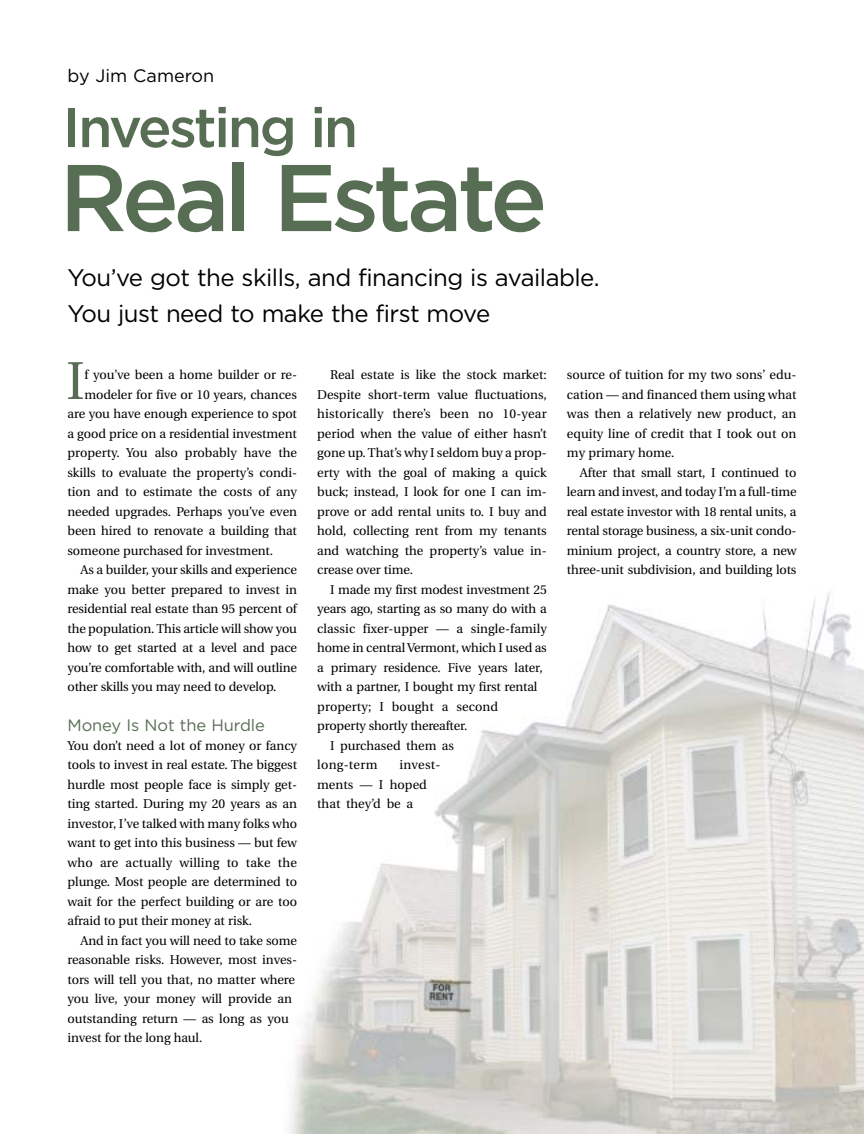
<style>
.page{position:relative;width:864px;height:1134px;background:#fff}
.page>*{position:absolute;margin:0;border:0;box-sizing:border-box;transform-origin:0 0}
.t1{font:500 94.5px "Gotham";letter-spacing:-.05em;color:#586e54}
.t2{font:500 55.5px "Gotham";letter-spacing:-.045em;color:#586e54}
.t3{font:53.1px "Utopia";color:#586e54}
.t4{font:24px/36px "Gotham";letter-spacing:-.02em;color:#000}
.t5{font:18px "Gotham";color:#000}
.t6{font:16.5px "Gotham";letter-spacing:-.005em;color:#586e54}
.t7{font:12.75px/19.5px "Utopia";letter-spacing:-.005em;color:#000;text-align:justify}
.t8{font:12.75px "Utopia";letter-spacing:.02em;color:#000}
</style>
<div class="page">
<img style="left:290px;top:593px;width:574px;height:541px">
<h3 class="t5" style="left:68px;top:69px;width:148px">by Jim Cameron</h3>
<h2 class="t2" style="left:63px;top:107px;width:297px">Investing in</h2>
<h1 class="t1" style="left:59px;top:162px;width:490px">Real Estate</h1>
<h3 class="t4" style="left:68px;top:261px;width:534px">You’ve got the skills, and financing is available.<br>You just need to make the first move</h3>
<h3 class="t3" style="left:66px;top:360px;width:20px">I</h3>
<p class="t7" style="left:84px;top:367px;width:214px">f you’ve been a home builder or re-</p>
<p class="t7" style="left:84px;top:386px;width:214px">modeler for five or 10 years, chances</p>
<p class="t7" style="left:68px;top:406px;width:231px">are you have enough experience to spot</p>
<p class="t7" style="left:68px;top:425px;width:231px">a good price on a residential investment</p>
<p class="t7" style="left:68px;top:445px;width:231px">property. You also probably have the</p>
<p class="t7" style="left:68px;top:464px;width:231px">skills to evaluate the property’s condi-</p>
<p class="t7" style="left:68px;top:484px;width:231px">tion and to estimate the costs of any</p>
<p class="t7" style="left:68px;top:503px;width:231px">needed upgrades. Perhaps you’ve even</p>
<p class="t7" style="left:68px;top:523px;width:231px">been hired to renovate a building that</p>
<p class="t7" style="left:68px;top:542px;width:207px">someone purchased for investment.</p>
<p class="t7" style="left:80px;top:562px;width:218px">As a builder, your skills and experience</p>
<p class="t7" style="left:68px;top:581px;width:231px">make you better prepared to invest in</p>
<p class="t7" style="left:68px;top:601px;width:231px">residential real estate than 95 percent of</p>
<p class="t7" style="left:68px;top:620px;width:231px">the population. This article will show you</p>
<p class="t7" style="left:68px;top:640px;width:231px">how to get started at a level and pace</p>
<p class="t7" style="left:68px;top:659px;width:231px">you’re comfortable with, and will outline</p>
<p class="t7" style="left:68px;top:679px;width:211px">other skills you may need to develop.</p>
<p class="t6" style="left:68px;top:718px;width:199px">Money Is Not the Hurdle</p>
<p class="t7" style="left:68px;top:737px;width:231px">You don’t need a lot of money or fancy tools to invest in real estate. The biggest hurdle most people face is simply get&shy;ting started. During my 20 years as an investor, I’ve talked with many folks who want to get into this business — but few who are actually willing to take the plunge. Most people are determined to wait for the perfect building or are too afraid to put their money at risk.</p>
<p class="t7" style="left:68px;top:932px;width:231px;text-align:left;text-indent:13px">And in fact you will need to take some reasonable risks. However, most inves&shy;tors will tell you that, no matter where you live, your money will provide an outstanding return — as long as you invest for the long haul.</p>
<p class="t7" style="left:317px;top:367px;width:231px;text-indent:13px">Real estate is like the stock market:<br>Despite short-term value fluctuations, historically there’s been no 10-year period when the value of either hasn’t gone up. That’s why I seldom buy a prop&shy;erty with the goal of making a quick buck; instead, I look for one I can im&shy;prove or add rental units to. I buy and hold, collecting rent from my tenants and watching the property’s value in&shy;crease over time.</p>
<p class="t7" style="left:330px;top:581px;width:218px">I made my first modest investment 25</p>
<p class="t7" style="left:317px;top:601px;width:231px">years ago, starting as so many do with a</p>
<p class="t7" style="left:317px;top:620px;width:231px">classic fixer-upper — a single-family</p>
<p class="t7" style="left:317px;top:640px;width:231px">home in central Vermont, which I used as</p>
<p class="t7" style="left:317px;top:659px;width:227px">a primary residence. Five years later,</p>
<p class="t7" style="left:317px;top:679px;width:222px">with a partner, I bought my first rental</p>
<p class="t7" style="left:317px;top:698px;width:182px">property; I bought a second</p>
<p class="t7" style="left:317px;top:718px;width:152px">property shortly thereafter.</p>
<p class="t7" style="left:330px;top:737px;width:125px">I purchased them as</p>
<p class="t8" style="left:317px;top:760px;width:62px">long-term</p>
<p class="t7" style="left:317px;top:757px;width:125px;text-align:left;text-indent:82px">invest&shy;ments — I hoped that they’d be a</p>
<p class="t7" style="left:567px;top:367px;width:231px">source of tuition for my two sons’ edu&shy;cation — and financed them using what was then a relatively new product, an equity line of credit that I took out on my primary home.</p>
<p class="t7" style="left:567px;top:464px;width:231px;text-indent:13px">After that small start, I continued to learn and invest, and today I’m a full-time real estate investor with 18 rental units, a rental storage business, a six-unit condo&shy;minium project, a country store, a new three-unit subdivision, and building lots</p>
</div>
